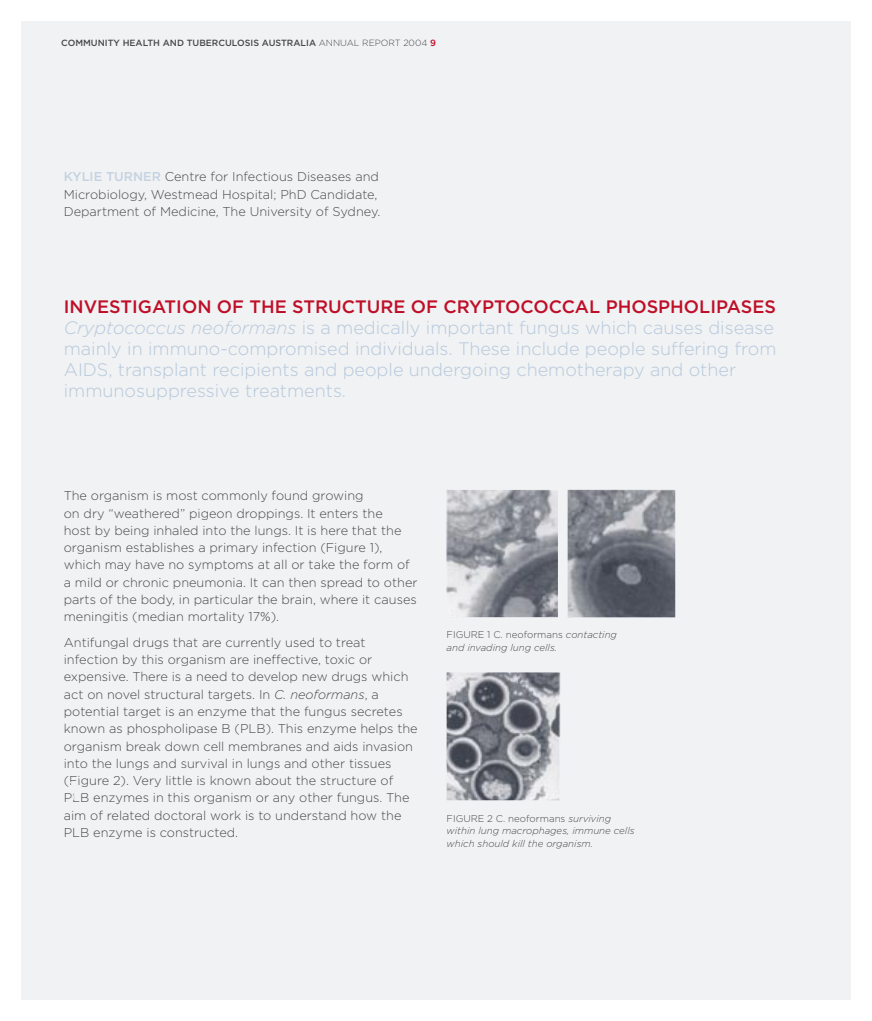
<style>
.page{position:relative;width:872px;height:1021px;background:#fff}
.page>*{position:absolute;margin:0;border:0;box-sizing:border-box;transform-origin:0 0}
.t1{font:300 18px/21px "Gotham";color:#b7c8db}
.t2{font:300 12.75px/17.2px "Gotham";color:#484848}
.t3{font:italic 300 9.75px/12.8px "Gotham";color:#484848}
.t4{font:500 9px "Gotham";color:#484848}
.s1{font-weight:300}
.s2{color:#bf0e27}
.s3{font-weight:500;color:#c4d2e1}
.s4{font-weight:500;color:#bf0e27}
.s5{font-style:italic}
.s6{font-style:normal}
</style>
<div class="page">
<div style="left:21px;top:22px;width:829px;height:978px;background:#f0f2f4"></div>
<img style="left:446px;top:672px;width:114px;height:128px">
<img style="left:446px;top:490px;width:112px;height:127px">
<img style="left:567px;top:489px;width:108px;height:128px">
<p class="t4" style="left:61px;top:38px;width:376px">COMMUNITY HEALTH AND TUBERCULOSIS AUSTRALIA <span class="s1">ANNUAL REPORT 2004</span> <span class="s2">9</span></p>
<p class="t2" style="left:64px;top:168px;width:318px"><span class="s3">KYLIE TURNER</span> Centre for Infectious Diseases and<br>Microbiology, Westmead Hospital; PhD Candidate,<br>Department of Medicine, The University of Sydney.</p>
<p class="t1" style="left:64px;top:296px;width:714px"><span class="s4">INVESTIGATION OF THE STRUCTURE OF CRYPTOCOCCAL PHOSPHOLIPASES </span><span class="s5">Cryptococcus neoformans</span> is a medically important fungus which causes disease mainly in immuno-compromised individuals. These include people suffering from AIDS, transplant recipients and people undergoing chemotherapy and other immunosuppressive treatments.</p>
<p class="t2" style="left:64px;top:487px;width:355px">The organism is most commonly found growing<br>on dry “weathered” pigeon droppings. It enters the<br>host by being inhaled into the lungs. It is here that the organism establishes a primary infection (Figure 1), which may have no symptoms at all or take the form of a mild or chronic pneumonia. It can then spread to other parts of the body, in particular the brain, where it causes meningitis (median mortality 17%).</p>
<p class="t2" style="left:64px;top:633px;width:355px">Antifungal drugs that are currently used to treat infection by this organism are ineffective, toxic or expensive. There is a need to develop new drugs which act on novel structural targets. In <span class="s5">C. neoformans</span>, a potential target is an enzyme that the fungus secretes known as phospholipase B (PLB). This enzyme helps the organism break down cell membranes and aids invasion into the lungs and survival in lungs and other tissues (Figure 2). Very little is known about the structure of PLB enzymes in this organism or any other fungus. The aim of related doctoral work is to understand how the PLB enzyme is constructed.</p>
<p class="t3" style="left:446px;top:628px;width:172px"><span class="s6">FIGURE 1 C. neoformans</span> contacting and invading lung cells.</p>
<p class="t3" style="left:446px;top:811px;width:189px"><span class="s6">FIGURE 2 C. neoformans</span> surviving within lung macrophages, immune cells which should kill the organism.</p>
</div>
